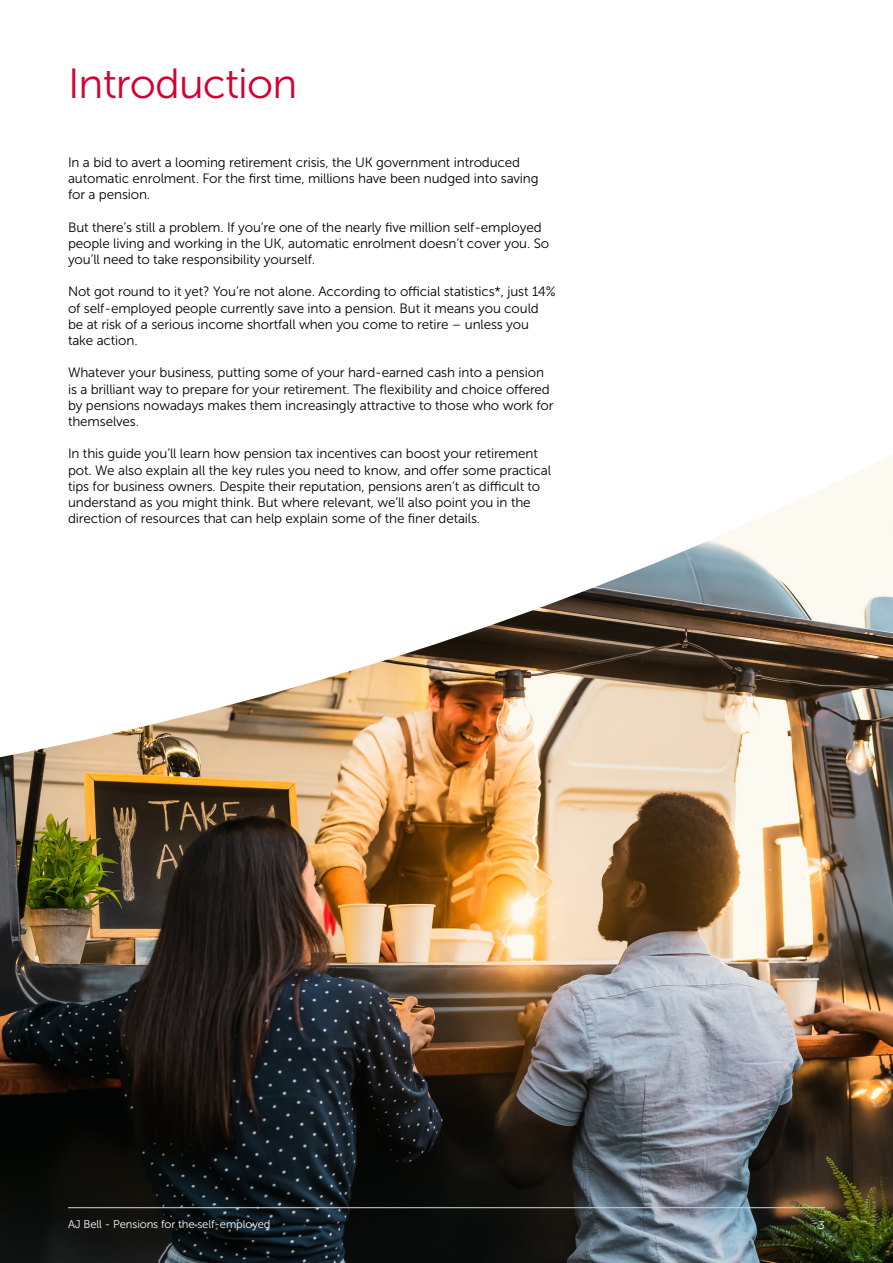
<style>
.page{position:relative;width:893px;height:1263px;background:#fff}
.page>*{position:absolute;margin:0;border:0;box-sizing:border-box;transform-origin:0 0}
.Museo_300_28pt_Red{font:42px "Museo Sans 300";letter-spacing:-.02em;color:#d50032}
.Museo_300_9pt_Black__body{font:13.5px/16.2px "Museo Sans 300";letter-spacing:-.01em;color:#000}
.t1{font:11.25px "Museo Sans 300";letter-spacing:-.01em;color:#fff}
</style>
<div class="page">
<img style="left:0;top:455px;width:893px;height:808px">
<hr style="left:68px;top:1207px;width:757px;height:1px;background:#d7d7d9">
<p class="Museo_300_28pt_Red" style="left:68px;top:60px;width:231px">Introduction</p>
<p class="Museo_300_9pt_Black__body" style="left:68px;top:154px;width:472px">In a bid to avert a looming retirement crisis, the UK government introduced automatic enrolment. For the first time, millions have been nudged into saving for a pension.</p>
<p class="Museo_300_9pt_Black__body" style="left:68px;top:219px;width:483px">But there’s still a problem. If you’re one of the nearly five million self-employed people living and working in the UK, automatic enrolment doesn’t cover you. So you’ll need to take responsibility yourself.</p>
<p class="Museo_300_9pt_Black__body" style="left:68px;top:284px;width:489px">Not got round to it yet? You’re not alone. According to official statistics*, just 14% of self-employed people currently save into a pension. But it means you could be at risk of a serious income shortfall when you come to retire – unless you take action.</p>
<p class="Museo_300_9pt_Black__body" style="left:68px;top:365px;width:487px">Whatever your business, putting some of your hard-earned cash into a pension is a brilliant way to prepare for your retirement. The flexibility and choice offered by pensions nowadays makes them increasingly attractive to those who work for themselves.</p>
<p class="Museo_300_9pt_Black__body" style="left:68px;top:446px;width:485px">In this guide you’ll learn how pension tax incentives can boost your retirement pot. We also explain all the key rules you need to know, and offer some practical tips for business owners. Despite their reputation, pensions aren’t as difficult to understand as you might think. But where relevant, we’ll also point you in the direction of resources that can help explain some of the finer details.</p>
<p class="t1" style="left:68px;top:1218px;width:204px">AJ Bell - Pensions for the self-employed</p>
<p class="t1" style="left:819px;top:1219px;width:8px">3</p>
</div>
